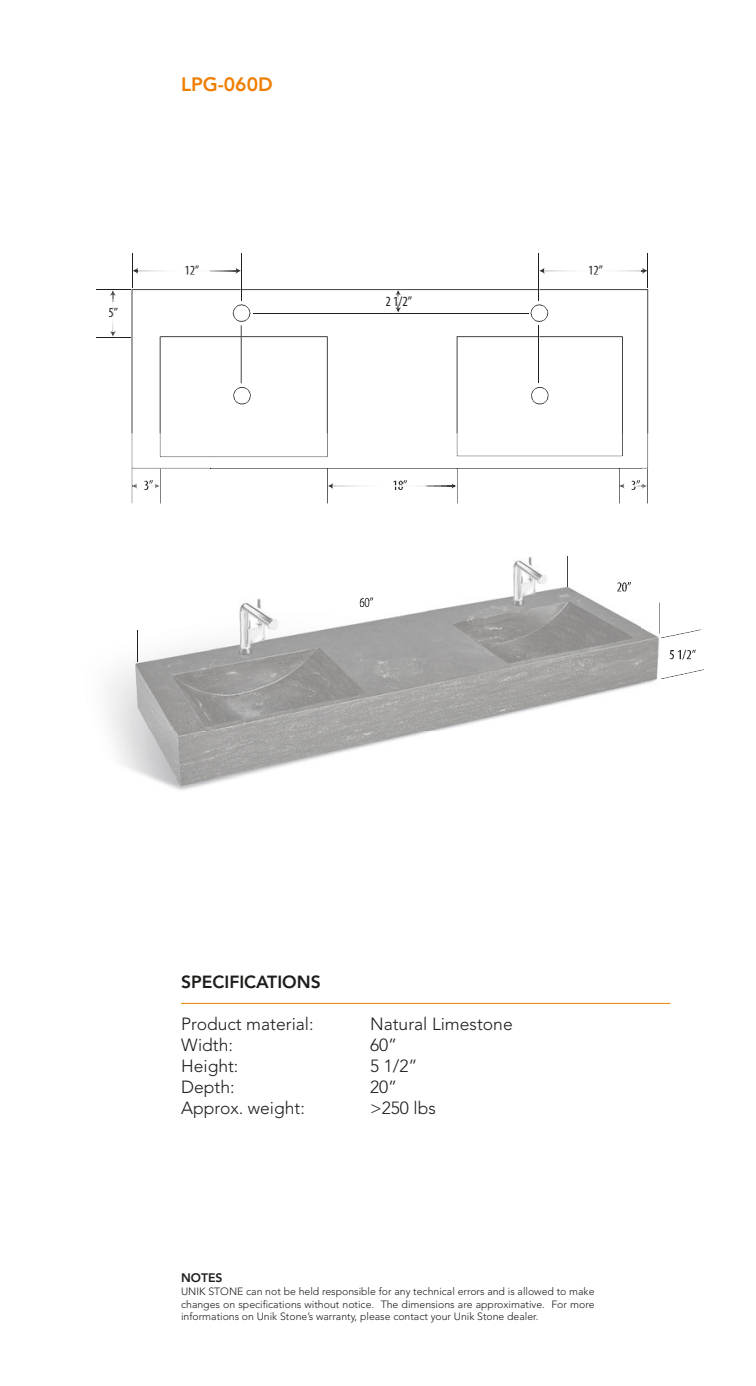
<style>
.page{position:relative;width:756px;height:1386px;background:#fff}
.page>*{position:absolute;margin:0;border:0;box-sizing:border-box;transform-origin:0 0}
.t1{font:800 19.25px "Avenir LT Std";color:#ef7d00}
.t2{font:300 17.5px "Avenir LT Std";color:#1d1d1b}
.t3{font:800 17.5px "Avenir LT Std";color:#1d1d1b}
.t4{font:condensed 14px "Myriad Pro";color:#1a181b}
.t5{font:condensed 14px "Myriad Pro";color:#221f20}
.t6{font:800 12.25px "Avenir LT Std";color:#1d1d1b}
.t7{font:300 10.5px/12.6px "Avenir LT Std";color:#1d1d1b;text-align:justify}
</style>
<div class="page">
<svg style="left:132px;top:290px;width:1px;height:12px"></svg>
<hr style="left:132px;top:289px;width:79px;height:1px;background:#221f20">
<hr style="left:96px;top:289px;width:35px;height:1px;background:#221f20">
<hr style="left:132px;top:253px;width:1px;height:35px;background:#221f20">
<svg style="left:133px;top:268px;width:5px;height:6px"></svg>
<svg style="left:110px;top:290px;width:6px;height:12px"></svg>
<img style="left:137px;top:271px;width:74px;height:1px">
<hr style="left:242px;top:289px;width:184px;height:1px;background:#221f20">
<hr style="left:211px;top:289px;width:30px;height:1px;background:#221f20">
<hr style="left:241px;top:254px;width:1px;height:47px;background:#221f20">
<svg style="left:211px;top:268px;width:29px;height:6px"></svg>
<hr style="left:539px;top:289px;width:102px;height:1px;background:#221f20">
<hr style="left:426px;top:289px;width:113px;height:1px;background:#221f20">
<hr style="left:539px;top:254px;width:1px;height:47px;background:#221f20">
<svg style="left:540px;top:268px;width:4px;height:6px"></svg>
<img style="left:544px;top:271px;width:97px;height:1px">
<svg style="left:641px;top:289px;width:7px;height:13px"></svg>
<hr style="left:647px;top:253px;width:1px;height:35px;background:#221f20">
<svg style="left:641px;top:268px;width:6px;height:6px"></svg>
<hr style="left:132px;top:302px;width:1px;height:166px;background:#221f20">
<hr style="left:96px;top:337px;width:35px;height:1px;background:#221f20">
<hr style="left:160px;top:337px;width:1px;height:119px;background:#221f20">
<hr style="left:160px;top:337px;width:51px;height:1px;background:#221f20">
<hr style="left:160px;top:336px;width:51px;height:1px;background:#221f20">
<svg style="left:110px;top:331px;width:6px;height:5px"></svg>
<img style="left:107px;top:433px;width:589px;height:299px">
<hr style="left:211px;top:468px;width:215px;height:1px;background:#221f20">
<hr style="left:241px;top:337px;width:1px;height:46px;background:#221f20">
<hr style="left:254px;top:313px;width:172px;height:1px;background:#221f20">
<hr style="left:211px;top:456px;width:117px;height:1px;background:#221f20">
<hr style="left:327px;top:337px;width:1px;height:119px;background:#221f20">
<hr style="left:211px;top:336px;width:117px;height:1px;background:#221f20">
<svg style="left:233px;top:387px;width:18px;height:18px"></svg>
<svg style="left:233px;top:304px;width:18px;height:32px"></svg>
<svg style="left:395px;top:290px;width:6px;height:22px"></svg>
<hr style="left:327px;top:469px;width:1px;height:34px;background:#221f20">
<svg style="left:328px;top:483px;width:5px;height:6px"></svg>
<img style="left:393px;top:480px;width:14px;height:10px">
<img style="left:332px;top:486px;width:94px;height:1px">
<hr style="left:426px;top:468px;width:215px;height:1px;background:#221f20">
<hr style="left:457px;top:456px;width:166px;height:1px;background:#221f20">
<hr style="left:457px;top:337px;width:1px;height:119px;background:#221f20">
<hr style="left:622px;top:337px;width:1px;height:119px;background:#221f20">
<hr style="left:457px;top:337px;width:82px;height:1px;background:#221f20">
<hr style="left:539px;top:337px;width:84px;height:1px;background:#221f20">
<hr style="left:457px;top:336px;width:82px;height:1px;background:#221f20">
<hr style="left:539px;top:336px;width:84px;height:1px;background:#221f20">
<hr style="left:539px;top:325px;width:1px;height:58px;background:#221f20">
<svg style="left:531px;top:387px;width:18px;height:18px"></svg>
<hr style="left:426px;top:313px;width:102px;height:1px;background:#221f20">
<svg style="left:531px;top:304px;width:17px;height:18px"></svg>
<hr style="left:619px;top:469px;width:1px;height:34px;background:#221f20">
<hr style="left:457px;top:469px;width:1px;height:34px;background:#221f20">
<svg style="left:426px;top:483px;width:31px;height:6px"></svg>
<hr style="left:647px;top:302px;width:1px;height:166px;background:#221f20">
<hr style="left:647px;top:469px;width:1px;height:34px;background:#221f20">
<svg style="left:620px;top:480px;width:27px;height:10px"></svg>
<hr style="left:137px;top:631px;width:1px;height:31px;background:#221f20">
<img style="left:360px;top:597px;width:14px;height:10px">
<img style="left:617px;top:582px;width:14px;height:10px">
<hr style="left:567px;top:556px;width:1px;height:31px;background:#221f20">
<img style="left:670px;top:650px;width:26px;height:10px">
<svg style="left:661px;top:629px;width:40px;height:10px"></svg>
<svg style="left:661px;top:669px;width:43px;height:11px"></svg>
<hr style="left:660px;top:603px;width:1px;height:31px;background:#221f20">
<img style="left:112px;top:732px;width:316px;height:58px">
<hr style="left:181px;top:1003px;width:489px;height:1px;background:#ef7d00">
<p class="t1" style="left:181px;top:73px;width:93px">LPG-060D</p>
<p class="t4" style="left:108px;top:305px;width:11px">5”</p>
<p class="t5" style="left:184px;top:263px;width:17px">12”</p>
<p class="t4" style="left:386px;top:293px;width:28px">2 1/2”</p>
<p class="t5" style="left:588px;top:263px;width:17px">12”</p>
<p class="t3" style="left:181px;top:971px;width:141px">SPECIFICATIONS</p>
<p class="t2" style="left:181px;top:1014px;width:134px">Product material:</p>
<p class="t2" style="left:370px;top:1014px;width:144px">Natural Limestone</p>
<p class="t2" style="left:181px;top:1035px;width:53px">Width:</p>
<p class="t2" style="left:370px;top:1035px;width:29px">60”</p>
<p class="t2" style="left:181px;top:1056px;width:59px">Height:</p>
<p class="t2" style="left:370px;top:1056px;width:49px">5 1/2”</p>
<p class="t2" style="left:181px;top:1077px;width:55px">Depth:</p>
<p class="t2" style="left:370px;top:1077px;width:29px">20”</p>
<p class="t2" style="left:181px;top:1098px;width:125px">Approx. weight:</p>
<p class="t2" style="left:370px;top:1098px;width:67px">&gt;250 lbs</p>
<p class="t6" style="left:181px;top:1270px;width:43px">NOTES</p>
<p class="t7" style="left:181px;top:1285px;width:415px">UNIK STONE can not be held responsible for any technical errors and is allowed to make changes on specifications without notice. The dimensions are approximative. For more informations on Unik Stone’s warranty, please contact your Unik Stone dealer.</p>
</div>
